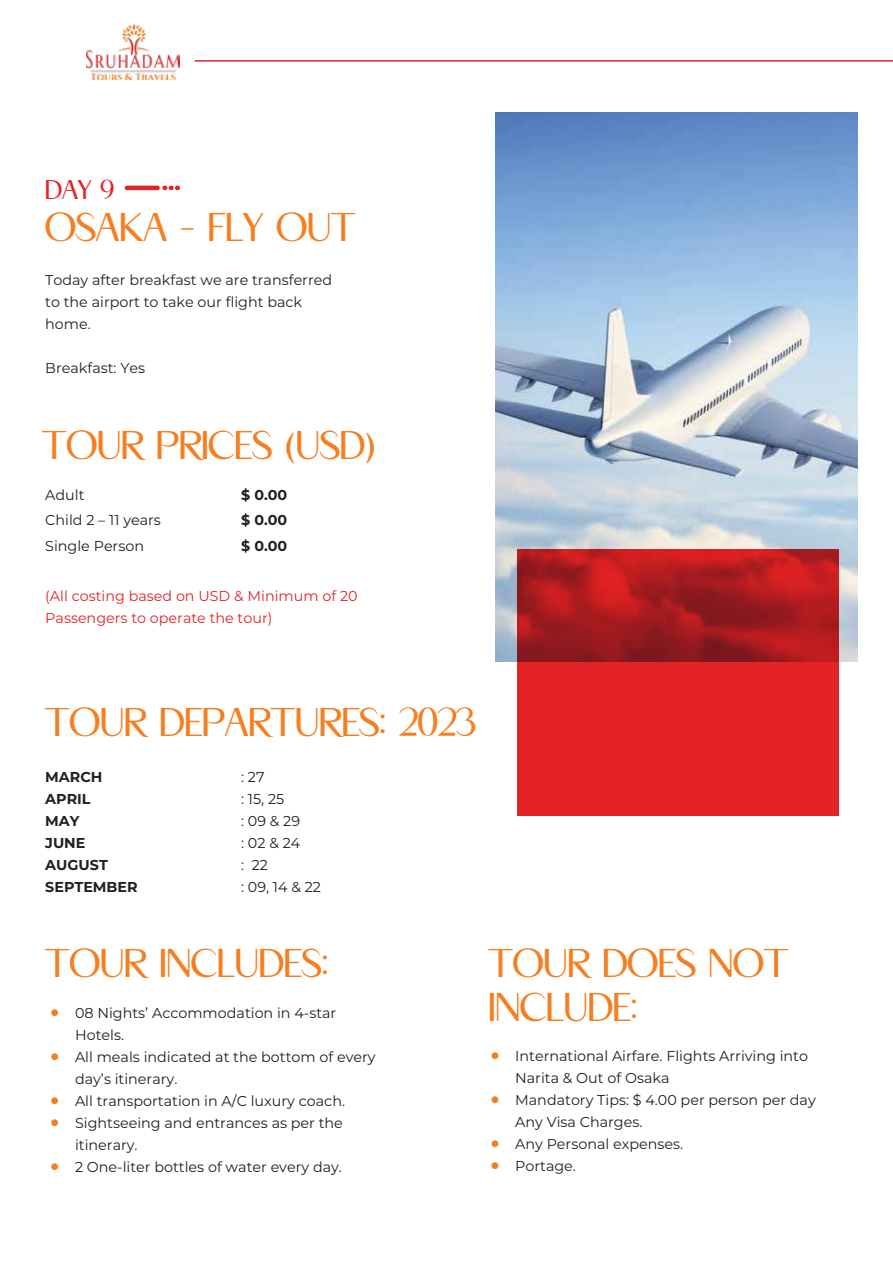
<style>
.page{position:relative;width:893px;height:1263px;background:#fff}
.page>*{position:absolute;margin:0;border:0;box-sizing:border-box;transform-origin:0 0}
.t1{font:45px/44.1px "Montserrat";color:#f57f20;text-align:justify}
.t2{font:40.05px/44px "APOLLO";color:#f57f20}
.t3{font:27px "APOLLO";color:#e32326}
.t4{font:14.4px/22px "Montserrat";color:#231f20}
.t5{font:14.4px/22px "Montserrat";color:#e32326}
.t6{font:700 14.4px "Montserrat";color:#231f20}
</style>
<div class="page">
<img style="left:87px;top:25px;width:92px;height:55px">
<hr style="left:195px;top:60px;width:698px;height:2px;background:#e32326">
<img style="left:496px;top:113px;width:362px;height:548px">
<svg style="left:517px;top:549px;width:321px;height:267px;background:#ca1f23"></svg>
<hr style="left:125px;top:186px;width:35px;height:4px;background:#e32326;border-radius:2px">
<svg style="left:162px;top:186px;width:18px;height:4px"></svg>
<h3 class="t3" style="left:45px;top:172px;width:70px">DAY 9</h3>
<h2 class="t2" style="left:45px;top:205px;width:312px">OSAKA - FLY OUT</h2>
<p class="t4" style="left:45px;top:268px;width:288px">Today after breakfast we are transferred to the airport to take our flight back home.</p>
<p class="t4" style="left:45px;top:356px;width:101px">Breakfast: Yes</p>
<h2 class="t2" style="left:42px;top:424px;width:335px">TOUR PRICES (USD)</h2>
<p class="t4" style="left:45px;top:483px;width:41px">Adult</p>
<p class="t6" style="left:241px;top:484px;width:48px">$ 0.00</p>
<p class="t4" style="left:45px;top:509px;width:117px">Child 2 – 11 years</p>
<p class="t6" style="left:241px;top:510px;width:48px">$ 0.00</p>
<p class="t4" style="left:45px;top:534px;width:100px">Single Person</p>
<p class="t6" style="left:241px;top:535px;width:48px">$ 0.00</p>
<p class="t5" style="left:45px;top:584px;width:314px">(All costing based on USD &amp; Minimum of 20<br>Passengers to operate the tour)</p>
<h2 class="t2" style="left:45px;top:700px;width:432px">TOUR DEPARTURES: 2023</h2>
<p class="t6" style="left:45px;top:767px;width:59px">MARCH</p>
<p class="t4" style="left:241px;top:766px;width:25px">: 27</p>
<p class="t6" style="left:45px;top:789px;width:47px">APRIL</p>
<p class="t4" style="left:241px;top:788px;width:45px">: 15, 25</p>
<p class="t6" style="left:45px;top:811px;width:36px">MAY</p>
<p class="t4" style="left:241px;top:810px;width:60px">: 09 &amp; 29</p>
<p class="t6" style="left:45px;top:833px;width:42px">JUNE</p>
<p class="t4" style="left:241px;top:832px;width:61px">: 02 &amp; 24</p>
<p class="t6" style="left:45px;top:855px;width:64px">AUGUST</p>
<p class="t4" style="left:241px;top:854px;width:28px">: 22</p>
<p class="t6" style="left:45px;top:877px;width:94px">SEPTEMBER</p>
<p class="t4" style="left:241px;top:876px;width:81px">: 09, 14 &amp; 22</p>
<h2 class="t2" style="left:45px;top:942px;width:285px">TOUR INCLUDES:</h2>
<h1 class="t1" style="left:48px;top:985px;width:15px">• • •</h1>
<h1 class="t1" style="left:48px;top:1096px;width:15px">• •</h1>
<p class="t4" style="left:75px;top:1001px;width:302px">08 Nights’ Accommodation in 4-star<br>Hotels.<br>All meals indicated at the bottom of every day’s itinerary.<br>All transportation in A/C luxury coach.<br>Sightseeing and entrances as per the itinerary.<br>2 One-liter bottles of water every day.</p>
<h2 class="t2" style="left:488px;top:942px;width:301px">TOUR DOES NOT<br>INCLUDE:</h2>
<p class="t4" style="left:515px;top:1044px;width:302px">International Airfare. Flights Arriving into<br>Narita &amp; Out of Osaka<br>Mandatory Tips: $ 4.00 per person per day<br>Any Visa Charges.<br>Any Personal expenses.<br>Portage.</p>
<h1 class="t1" style="left:488px;top:1028px;width:15px">• • •</h1>
<h1 class="t1" style="left:488px;top:1138px;width:15px">•</h1>
</div>
